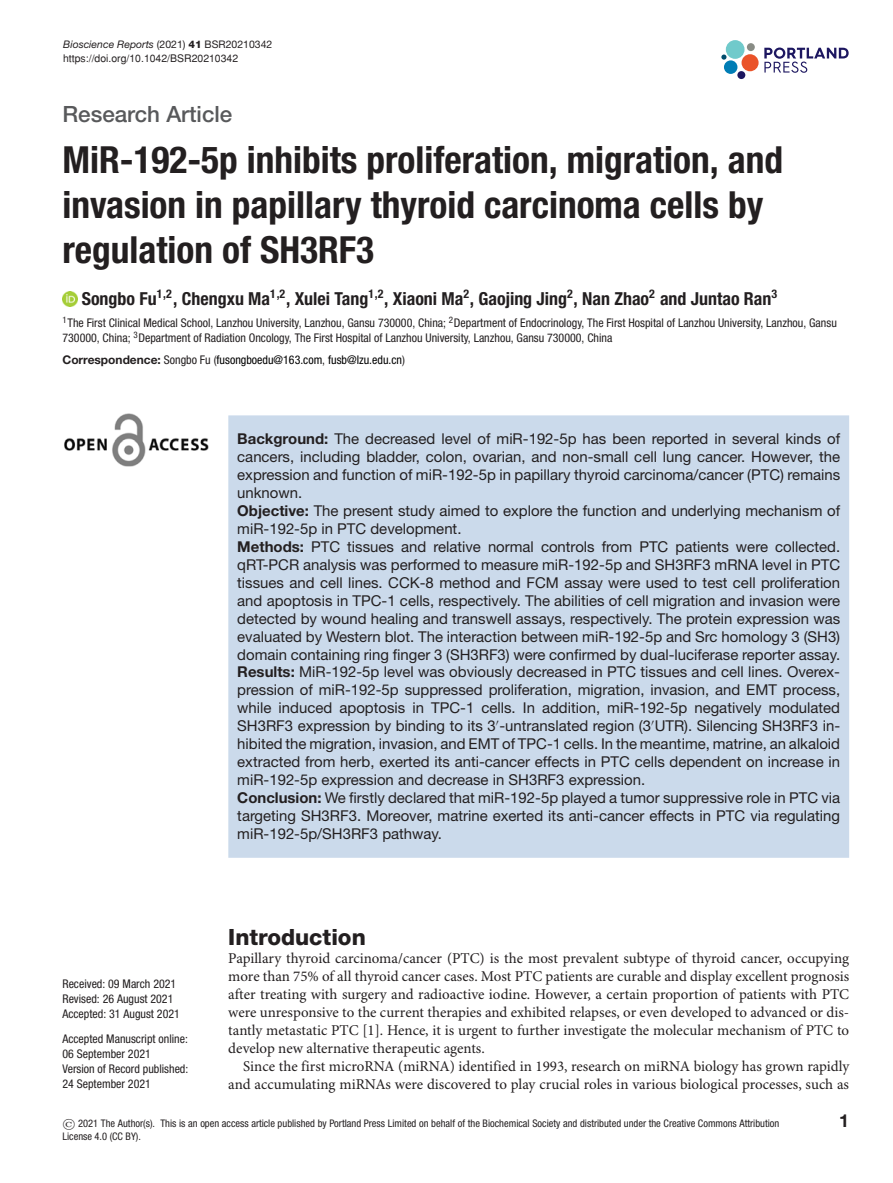
<style>
.page{position:relative;width:893px;height:1183px;background:#fff}
.page>*{position:absolute;margin:0;border:0;box-sizing:border-box;transform-origin:0 0}
.t1{font:700 condensed 37.35px/44.8px "Helvetica Neue LT Std";color:#231f20}
.t2{font:500 22.35px "Helvetica Neue LT Std";color:#58595b}
.t3{font:800 22.35px "Helvetica Neue LT Std";color:#231f20}
.t4{font:700 condensed 18px "Helvetica Neue LT Std";color:#231f20}
.t5{font:700 18px "Helvetica Neue LT Std";color:#231f20}
.t6{font:15px/18px "Helvetica Neue LT Std";color:#231f20}
.t7{font:15px/18px "Minion Pro";color:#231f20;text-align:justify}
.t8{font:condensed 12px/15px "Helvetica Neue LT Std";color:#231f20}
.t9{font:condensed 12px "Helvetica Neue LT Std";color:#000}
.t10{font:condensed 10.5px/13.5px "Helvetica Neue LT Std";color:#231f20}
.t11{font:italic 10.5px "Helvetica Neue LT Std";color:#231f20}
.t12{font:10.5px "Helvetica";color:#231f20}
.s1{font-style:normal}
.s2{font-weight:800;font-style:normal}
.s3{font-weight:700;font-stretch:normal;color:#231f20}
.s4{color:#231f20}
.s5{font-weight:700}
.s6{font-family:"SFRM0700";font-stretch:normal}
</style>
<div class="page">
<svg style="left:764px;top:48px;width:85px;height:25px"></svg>
<div style="left:726px;top:40px;width:18px;height:19px;background:#70cacb;border-radius:50%"></div>
<div style="left:741px;top:54px;width:18px;height:17px;background:#ea5329;border-radius:50%"></div>
<div style="left:724px;top:60px;width:13px;height:14px;background:#007db5;border-radius:50%"></div>
<div style="left:737px;top:71px;width:8px;height:8px;background:#1d1760;border-radius:50%"></div>
<div style="left:747px;top:43px;width:8px;height:8px;background:#888c85;border-radius:50%"></div>
<svg style="left:721px;top:54px;width:5px;height:6px"></svg>
<img style="left:62px;top:291px;width:16px;height:15px">
<img style="left:64px;top:413px;width:145px;height:53px">
<div style="left:228px;top:415px;width:621px;height:442px;background:#cbdaeb"></div>
<p class="t11" style="left:63px;top:40px;width:211px">Bioscience Reports <span class="s1">(2021)</span> <span class="s2">41</span> <span class="s1">BSR20210342</span></p>
<p class="t12" style="left:63px;top:54px;width:177px">https://doi.org/10.1042/BSR20210342</p>
<h2 class="t2" style="left:62px;top:106px;width:171px">Research Article</h2>
<h1 class="t1" style="left:62px;top:140px;width:722px">MiR-192-5p inhibits proliferation, migration, and invasion in papillary thyroid carcinoma cells by regulation of SH3RF3</h1>
<p class="t4" style="left:82px;top:291px;width:697px">Songbo Fu<sup>1,2</sup> , Chengxu Ma<sup>1,2</sup>, Xulei Tang<sup>1,2</sup>, Xiaoni Ma<sup>2</sup>, Gaojing Jing<sup>2</sup>, Nan Zhao<sup>2</sup> and Juntao Ran<sup>3</sup></p>
<p class="t8" style="left:62px;top:316px;width:776px"><sup>1</sup>The First Clinical Medical School, Lanzhou University, Lanzhou, Gansu 730000, China; <sup>2</sup>Department of Endocrinology, The First Hospital of Lanzhou University, Lanzhou, Gansu<br>730000, China; <sup>3</sup>Department of Radiation Oncology, The First Hospital of Lanzhou University, Lanzhou, Gansu 730000, China</p>
<p class="t9" style="left:62px;top:355px;width:344px"><span class="s3">Correspondence:</span> <span class="s4">Songbo Fu (</span>fusongboedu@163.com<span class="s4">,</span> fusb@lzu.edu.cn<span class="s4">)</span></p>
<p class="t6" style="left:237px;top:431px;width:604px"><span class="s5">Background:</span> The decreased level of miR-192-5p has been reported in several kinds of cancers, including bladder, colon, ovarian, and non-small cell lung cancer. However, the expression and function of miR-192-5p in papillary thyroid carcinoma/cancer (PTC) remains unknown.<br><span class="s5">Objective:</span> The present study aimed to explore the function and underlying mechanism of miR-192-5p in PTC development.<br><span class="s5">Methods:</span> PTC tissues and relative normal controls from PTC patients were collected. qRT-PCR analysis was performed to measure miR-192-5p and SH3RF3 mRNA level in PTC tissues and cell lines. CCK-8 method and FCM assay were used to test cell proliferation and apoptosis in TPC-1 cells, respectively. The abilities of cell migration and invasion were detected by wound healing and transwell assays, respectively. The protein expression was evaluated by Western blot. The interaction between miR-192-5p and Src homology 3 (SH3) domain containing ring finger 3 (SH3RF3) were confirmed by dual-luciferase reporter assay.<br><span class="s5">Results:</span> MiR-192-5p level was obviously decreased in PTC tissues and cell lines. Overex&shy;pression of miR-192-5p suppressed proliferation, migration, invasion, and EMT process, while induced apoptosis in TPC-1 cells. In addition, miR-192-5p negatively modulated SH3RF3 expression by binding to its 3<sup>-</sup>-untranslated region (3<sup>-</sup>UTR). Silencing SH3RF3 in&shy;hibited the migration, invasion, and EMT of TPC-1 cells. In the meantime, matrine, an alkaloid extracted from herb, exerted its anti-cancer effects in PTC cells dependent on increase in miR-192-5p expression and decrease in SH3RF3 expression.<br><span class="s5">Conclusion:</span> We firstly declared that miR-192-5p played a tumor suppressive role in PTC via targeting SH3RF3. Moreover, matrine exerted its anti-cancer effects in PTC via regulating miR-192-5p/SH3RF3 pathway.</p>
<h2 class="t3" style="left:228px;top:928px;width:139px">Introduction</h2>
<p class="t7" style="left:228px;top:950px;width:622px">Papillary thyroid carcinoma/cancer (PTC) is the most prevalent subtype of thyroid cancer, occupying more than 75% of all thyroid cancer cases. Most PTC patients are curable and display excellent prognosis after treating with surgery and radioactive iodine. However, a certain proportion of patients with PTC were unresponsive to the current therapies and exhibited relapses, or even developed to advanced or dis&shy;tantly metastatic PTC [1]. Hence, it is urgent to further investigate the molecular mechanism of PTC to develop new alternative therapeutic agents.</p>
<p class="t7" style="left:228px;top:1058px;width:622px;text-align:right">Since the first microRNA (miRNA) identified in 1993, research on miRNA biology has grown rapidly and accumulating miRNAs were discovered to play crucial roles in various biological processes, such as</p>
<p class="t10" style="left:62px;top:1117px;width:718px"><span class="s6">©</span> 2021 The Author(s). This is an open access article published by Portland Press Limited on behalf of the Biochemical Society and distributed under the Creative Commons Attribution<br>License 4.0 (CC BY).</p>
<p class="t5" style="left:839px;top:1113px;width:11px">1</p>
<p class="t8" style="left:62px;top:976px;width:119px">Received: 09 March 2021<br>Revised: 26 August 2021<br>Accepted: 31 August 2021</p>
<p class="t8" style="left:62px;top:1032px;width:127px">Accepted Manuscript online:<br>06 September 2021<br>Version of Record published:<br>24 September 2021</p>
</div>
